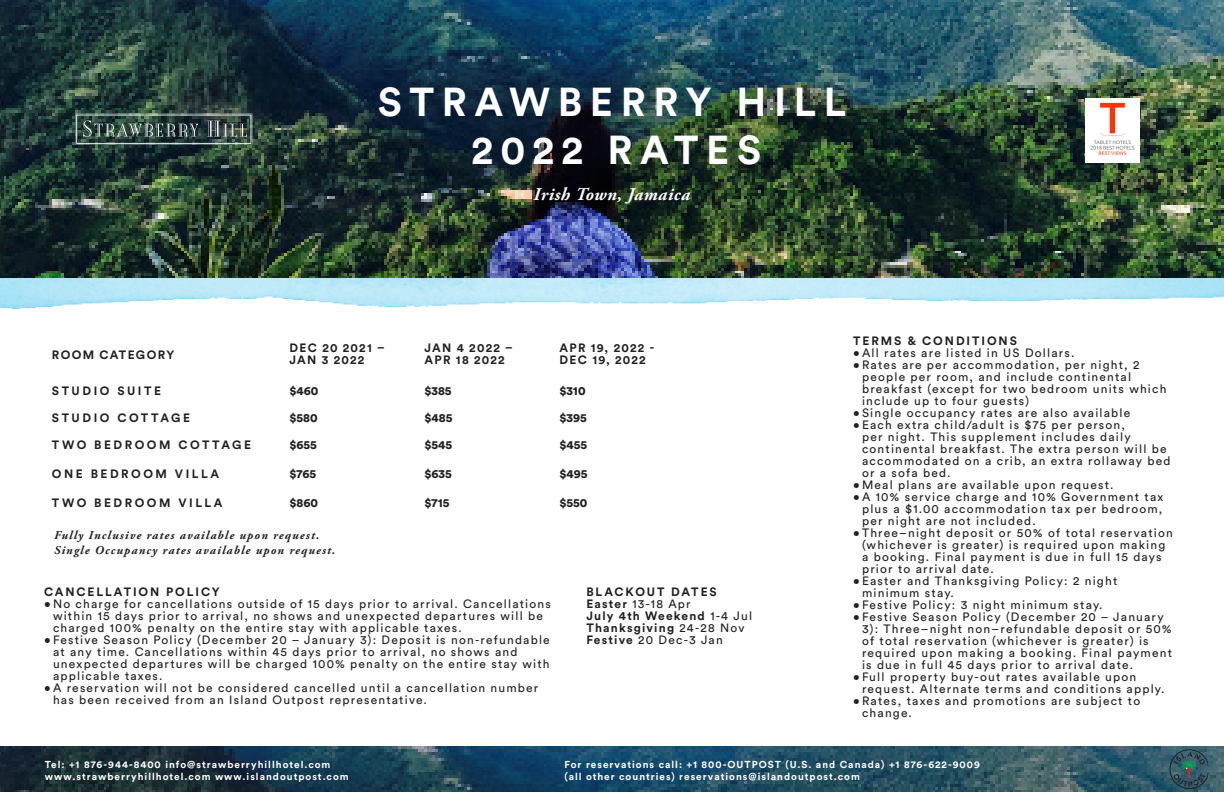
<style>
.page{position:relative;width:1224px;height:792px;background:#fff}
.page>*{position:absolute;margin:0;border:0;box-sizing:border-box;transform-origin:0 0}
.t1{font:700 40px/48px "Circular Std";letter-spacing:.19em;color:#fff;text-align:center}
.t2{font:italic 700 18px "Adobe Garamond Pro";letter-spacing:.03em;color:#fff}
.t3{font:12px/12px "Circular Std";letter-spacing:.1em;color:#231f20}
.t4{font:italic 700 12px/14.4px "Adobe Garamond Pro";letter-spacing:.1em;color:#231f20}
.t5{font:700 12px/12px "Circular Std";letter-spacing:.1em;color:#231f20}
.t6{font:700 12px "Circular Std";letter-spacing:.21em;color:#231f20}
.t7{font:900 12px "Circular Std";color:#231f20}
.t8{font:700 12px "Circular Std";letter-spacing:.16em;color:#231f20}
.t9{font:700 12px "Circular Std";letter-spacing:.11em;color:#231f20}
.t10{font:700 12px "Circular Std";letter-spacing:.105em;color:#231f20}
.t11{font:700 10px/12px "Circular Std";letter-spacing:.1em;color:#fff}
.s1{font-weight:700}
.s2{font-weight:400}
</style>
<div class="page">
<img style="left:0;top:278px;width:1224px;height:32px">
<img style="left:0;top:0;width:1224px;height:278px">
<svg style="left:0;top:746px;width:1224px;height:46px;background:#1f4558"></svg>
<div style="left:525px;top:177px;width:175px;height:37px;background:#231f20;opacity:.22"></div>
<div style="left:342px;top:48px;width:539px;height:156px;background:#231f20;opacity:.75"></div>
<svg style="left:75px;top:114px;width:177px;height:31px;background:#495c58"></svg>
<img style="left:1086px;top:98px;width:54px;height:65px">
<svg style="left:1170px;top:750px;width:37px;height:39px"></svg>
<p class="t1" style="left:378px;top:77px;width:470px">STRAWBERRY HILL<br>2022 RATES</p>
<p class="t2" style="left:534px;top:184px;width:158px">Irish Town, Jamaica</p>
<p class="t9" style="left:52px;top:347px;width:124px">ROOM CATEGORY</p>
<p class="t5" style="left:289px;top:342px;width:97px">DEC 20 2021 –<br>JAN 3 2022</p>
<p class="t8" style="left:424px;top:340px;width:90px">JAN 4 2022 –</p>
<p class="t10" style="left:424px;top:352px;width:82px">APR 18 2022</p>
<p class="t5" style="left:559px;top:342px;width:96px">APR 19, 2022 -</p>
<p class="t5" style="left:559px;top:354px;width:88px">DEC 19, 2022</p>
<p class="t6" style="left:52px;top:383px;width:111px">STUDIO SUITE</p>
<p class="t7" style="left:289px;top:383px;width:30px">$460</p>
<p class="t7" style="left:424px;top:383px;width:29px">$385</p>
<p class="t7" style="left:559px;top:383px;width:28px">$310</p>
<p class="t6" style="left:52px;top:410px;width:140px">STUDIO COTTAGE</p>
<p class="t7" style="left:289px;top:410px;width:30px">$580</p>
<p class="t7" style="left:424px;top:410px;width:29px">$485</p>
<p class="t7" style="left:559px;top:410px;width:29px">$395</p>
<p class="t6" style="left:52px;top:437px;width:201px">TWO BEDROOM COTTAGE</p>
<p class="t7" style="left:289px;top:437px;width:29px">$655</p>
<p class="t7" style="left:424px;top:437px;width:29px">$545</p>
<p class="t7" style="left:559px;top:437px;width:29px">$455</p>
<p class="t6" style="left:52px;top:466px;width:169px">ONE BEDROOM VILLA</p>
<p class="t7" style="left:289px;top:466px;width:28px">$765</p>
<p class="t7" style="left:424px;top:466px;width:29px">$635</p>
<p class="t7" style="left:559px;top:466px;width:30px">$495</p>
<p class="t6" style="left:52px;top:495px;width:172px">TWO BEDROOM VILLA</p>
<p class="t7" style="left:289px;top:495px;width:30px">$860</p>
<p class="t7" style="left:424px;top:495px;width:27px">$715</p>
<p class="t7" style="left:559px;top:495px;width:29px">$550</p>
<p class="t4" style="left:54px;top:529px;width:283px">Fully Inclusive rates available upon request.<br>Single Occupancy rates available upon request.</p>
<p class="t8" style="left:44px;top:584px;width:177px">CANCELLATION POLICY</p>
<p class="t3" style="left:53px;top:598px;width:499px;text-indent:-9px">•No charge for cancellations outside of 15 days prior to arrival. Cancellations within 15 days prior to arrival, no shows and unexpected departures will be charged 100% penalty on the entire stay with applicable taxes.</p>
<p class="t3" style="left:53px;top:634px;width:498px;text-indent:-9px">•Festive Season Policy (December 20 – January 3): Deposit is non-refundable at any time. Cancellations within 45 days prior to arrival, no shows and unexpected departures will be charged 100% penalty on the entire stay with applicable taxes.</p>
<p class="t3" style="left:53px;top:682px;width:487px;text-indent:-9px">•A reservation will not be considered cancelled until a cancellation number has been received from an Island Outpost representative.</p>
<p class="t8" style="left:586px;top:584px;width:132px">BLACKOUT DATES</p>
<p class="t3" style="left:586px;top:598px;width:106px"><span class="s1">Easter</span> 13-18 Apr</p>
<p class="t5" style="left:586px;top:610px;width:167px">July 4th Weekend <span class="s2">1-4 Jul</span></p>
<p class="t5" style="left:586px;top:622px;width:160px">Thanksgiving <span class="s2">24-28 Nov</span></p>
<p class="t3" style="left:586px;top:634px;width:138px"><span class="s1">Festive</span> 20 Dec-3 Jan</p>
<p class="t8" style="left:853px;top:333px;width:165px">TERMS &amp; CONDITIONS</p>
<p class="t3" style="left:853px;top:346px;width:223px">•All rates are listed in US Dollars.</p>
<p class="t3" style="left:862px;top:358px;width:306px;text-indent:-9px">•Rates are per accommodation, per night, 2 people per room, and include continental breakfast (except for two bedroom units which include up to four guests)</p>
<p class="t3" style="left:853px;top:406px;width:279px">•Single occupancy rates are also available</p>
<p class="t3" style="left:862px;top:418px;width:310px;text-indent:-9px">•Each extra child/adult is $75 per person,<br>per night. This supplement includes daily continental breakfast. The extra person will be accommodated on a crib, an extra rollaway bed or a sofa bed.</p>
<p class="t3" style="left:853px;top:478px;width:262px">•Meal plans are available upon request.</p>
<p class="t3" style="left:862px;top:490px;width:303px;text-align:justify;text-indent:-9px">•A 10% service charge and 10% Government tax plus a $1.00 accommodation tax per bedroom, per night are not included.</p>
<p class="t3" style="left:862px;top:526px;width:312px;text-indent:-9px">•Three–night deposit or 50% of total reservation (whichever is greater) is required upon making a booking. Final payment is due in full 15 days prior to arrival date.</p>
<p class="t3" style="left:862px;top:574px;width:257px;text-indent:-9px">•Easter and Thanksgiving Policy: 2 night minimum stay.</p>
<p class="t3" style="left:853px;top:598px;width:251px">•Festive Policy: 3 night minimum stay.</p>
<p class="t3" style="left:862px;top:610px;width:311px;text-indent:-9px">•Festive Season Policy (December 20 – January 3): Three–night non–refundable deposit or 50% of total reservation (whichever is greater) is required upon making a booking. Final payment is due in full 45 days prior to arrival date.</p>
<p class="t3" style="left:862px;top:670px;width:304px;text-indent:-9px">•Full property buy-out rates available upon request. Alternate terms and conditions apply.</p>
<p class="t3" style="left:862px;top:694px;width:280px;text-indent:-9px">•Rates, taxes and promotions are subject to change.</p>
<p class="t11" style="left:45px;top:758px;width:305px">Tel: +1 876-944-8400 info@strawberryhillhotel.com www.strawberryhillhotel.com www.islandoutpost.com</p>
<p class="t11" style="left:564px;top:758px;width:417px">For reservations call: +1 800-OUTPOST (U.S. and Canada) +1 876-622-9009 (all other countries) reservations@islandoutpost.com</p>
</div>
